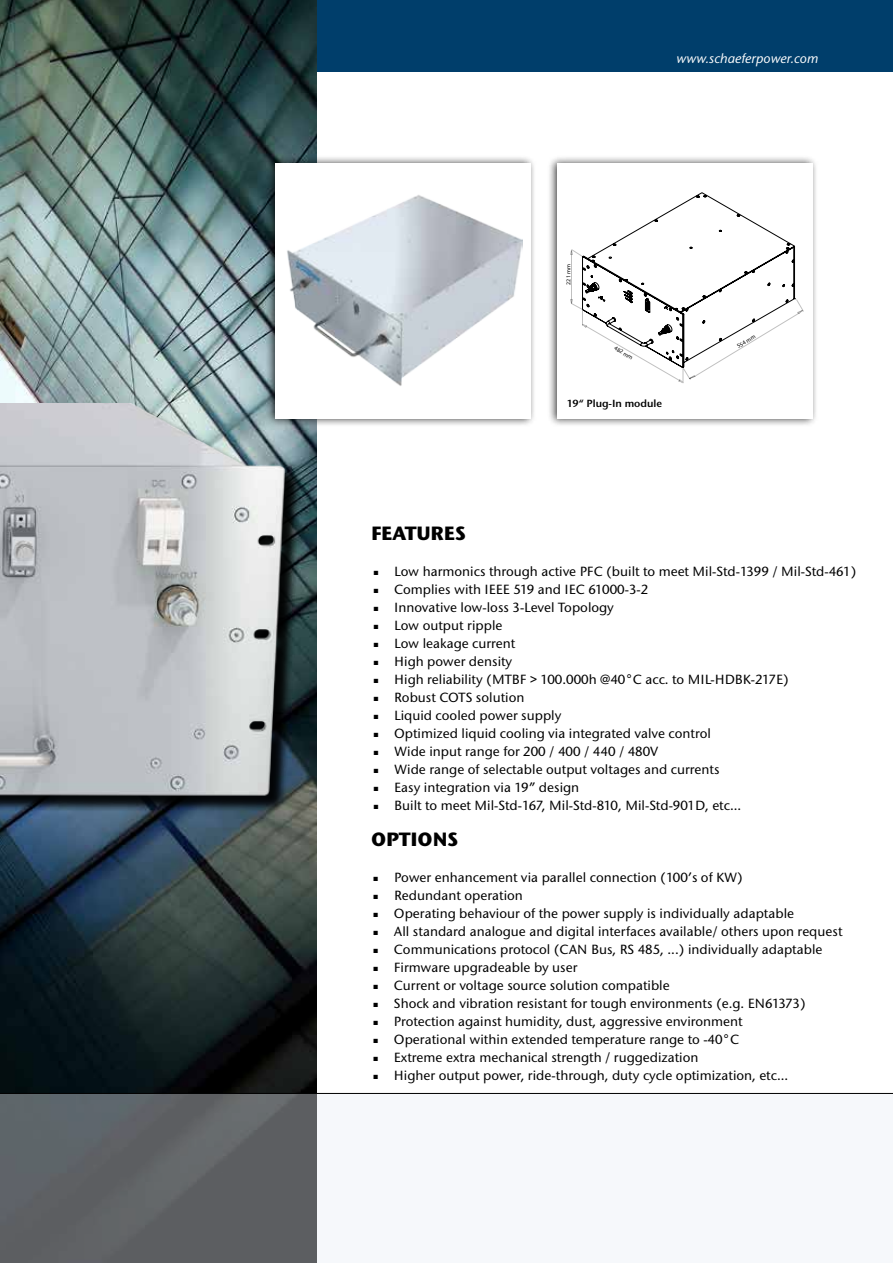
<style>
.page{position:relative;width:893px;height:1263px;background:#fff}
.page>*{position:absolute;margin:0;border:0;box-sizing:border-box;transform-origin:0 0}
.t1{font:700 19.5px "Stone San Itc T";color:#000}
.t2{font:500 13.5px/18px "Stone San Itc T";color:#000}
.t3{font:13.5px "Stone San Itc T Med Ita";color:#fff}
.t4{font:10.5px "Stone San Itc T Sem";color:#000}
.t5{font:6px "Myriad Pro";color:#000}
</style>
<div class="page">
<div style="left:0;top:0;width:893px;height:71px;background:#003e6b"></div>
<img style="left:1px;top:0;width:316px;height:1093px">
<div style="left:265px;top:155px;width:272px;height:272px;background:#000;opacity:.75"></div>
<div style="left:275px;top:164px;width:255px;height:255px;background:#fff"></div>
<div style="left:547px;top:155px;width:271px;height:272px;background:#000;opacity:.75"></div>
<div style="left:557px;top:164px;width:255px;height:255px;background:#fff"></div>
<svg style="left:571px;top:192px;width:232px;height:191px"></svg>
<img style="left:287px;top:195px;width:236px;height:191px">
<hr style="left:0;top:0;width:1px;height:1263px;background:#e9eef5">
<img style="left:0;top:404px;width:299px;height:410px">
<svg style="left:0;top:1094px;width:317px;height:169px;background:#5e6164"></svg>
<hr style="left:0;top:1093px;width:893px;height:1px;background:#000">
<h1 class="t1" style="left:371px;top:521px;width:96px">FEATURES</h1>
<p class="t3" style="left:676px;top:50px;width:144px">www.schaeferpower.com</p>
<p class="t5" style="left:565px;top:285px;width:22px;rotate:-90deg">221 mm</p>
<p class="t5" style="left:617px;top:344px;width:22px;rotate:32deg">482 mm</p>
<p class="t4" style="left:567px;top:396px;width:97px">19“ Plug-In module</p>
<p class="t5" style="left:735px;top:343px;width:22px;rotate:-31deg">554 mm</p>
<p class="t2" style="left:394px;top:562px;width:464px">Low harmonics through active PFC (built to meet Mil-Std-1399 / Mil-Std-461)<br>Complies with IEEE 519 and IEC 61000-3-2<br>Innovative low-loss 3-Level Topology<br>Low output ripple<br>Low leakage current<br>High power density<br>High reliability (MTBF &gt; 100.000h @40°C acc. to MIL-HDBK-217E)<br>Robust COTS solution<br>Liquid cooled power supply<br>Optimized liquid cooling via integrated valve control<br>Wide input range for 200 / 400 / 440 / 480V<br>Wide range of selectable output voltages and currents<br>Easy integration via 19” design<br>Built to meet Mil-Std-167, Mil-Std-810, Mil-Std-901D, etc...</p>
<h1 class="t1" style="left:371px;top:827px;width:89px">OPTIONS</h1>
<p class="t2" style="left:394px;top:868px;width:450px">Power enhancement via parallel connection (100’s of KW)<br>Redundant operation<br>Operating behaviour of the power supply is individually adaptable<br>All standard analogue and digital interfaces available/ others upon request Communications protocol (CAN Bus, RS 485, ...) individually adaptable Firmware upgradeable by user<br>Current or voltage source solution compatible<br>Shock and vibration resistant for tough environments (e.g. EN61373)<br>Protection against humidity, dust, aggressive environment<br>Operational within extended temperature range to -40°C<br>Extreme extra mechanical strength / ruggedization<br>Higher output power, ride-through, duty cycle optimization, etc...</p>
</div>
